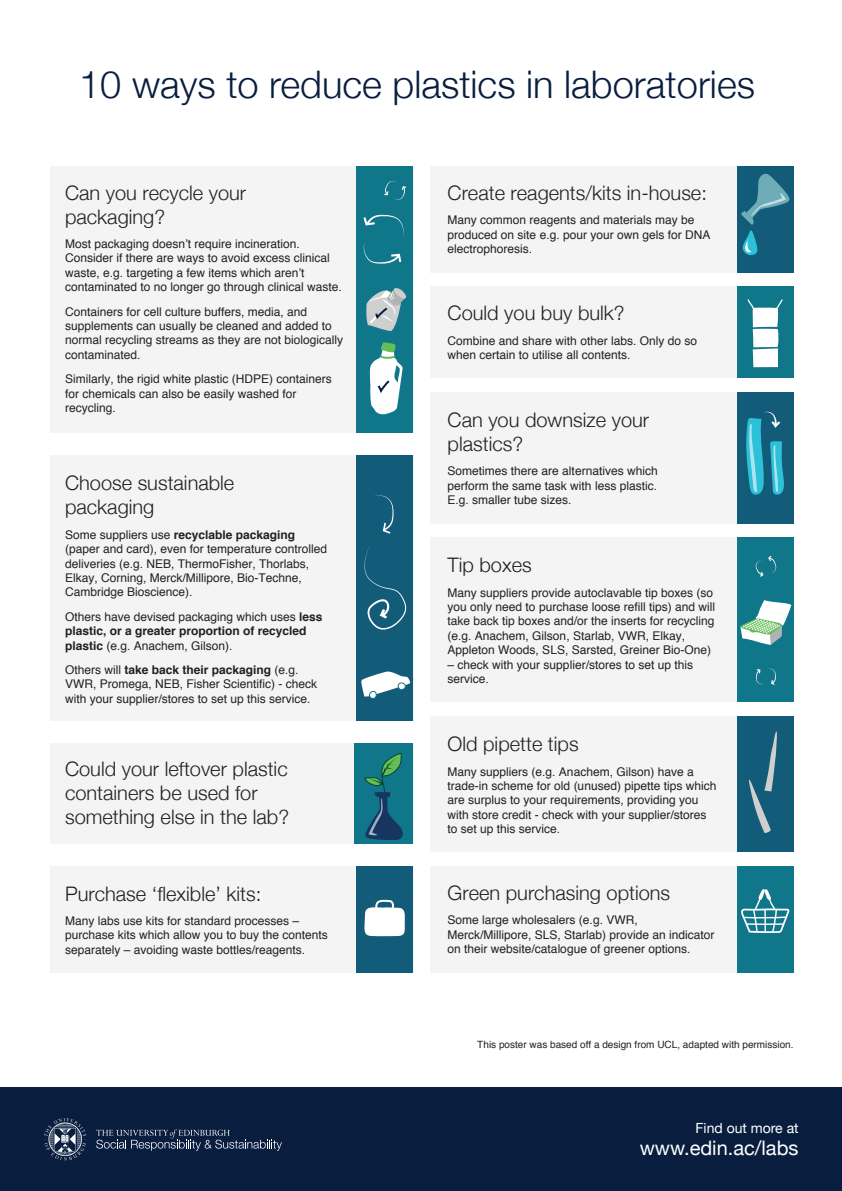
<style>
.page{position:relative;width:842px;height:1191px;background:#fff}
.page>*{position:absolute;margin:0;border:0;box-sizing:border-box;transform-origin:0 0}
.t1{font:300 38px "Helvetica Neue";color:#091e3f}
.t2{font:300 20px/24px "Helvetica Neue";color:#231f20}
.t3{font:20px "Helvetica Neue";color:#fff}
.t4{font:14px "Helvetica Neue";color:#fff}
.t5{font:12px/14.4px "Helvetica";color:#231f20}
.t6{font:10px "Helvetica";color:#231f20}
.s1{font-weight:700}
</style>
<div class="page">
<div style="left:431px;top:866px;width:363px;height:107px;background:#f4f4f4"></div>
<div style="left:50px;top:455px;width:363px;height:266px;background:#f4f4f4"></div>
<div style="left:50px;top:866px;width:363px;height:107px;background:#f4f4f4"></div>
<div style="left:50px;top:166px;width:363px;height:266px;background:#f4f4f4"></div>
<div style="left:431px;top:166px;width:363px;height:106px;background:#f4f4f4"></div>
<div style="left:431px;top:392px;width:363px;height:131px;background:#f4f4f4"></div>
<div style="left:431px;top:716px;width:363px;height:136px;background:#f4f4f4"></div>
<div style="left:431px;top:537px;width:363px;height:165px;background:#f4f4f4"></div>
<div style="left:356px;top:455px;width:57px;height:266px;background:#125c79"></div>
<svg style="left:361px;top:671px;width:50px;height:28px"></svg>
<svg style="left:364px;top:544px;width:42px;height:85px"></svg>
<svg style="left:375px;top:495px;width:19px;height:39px"></svg>
<div style="left:356px;top:166px;width:57px;height:266px;background:#10768a"></div>
<svg style="left:363px;top:214px;width:41px;height:50px"></svg>
<svg style="left:384px;top:181px;width:22px;height:18px"></svg>
<svg style="left:366px;top:288px;width:40px;height:43px"></svg>
<svg style="left:370px;top:342px;width:33px;height:72px"></svg>
<div style="left:50px;top:744px;width:363px;height:100px;background:#f4f4f4"></div>
<div style="left:355px;top:744px;width:58px;height:100px;background:#10768a"></div>
<svg style="left:364px;top:753px;width:39px;height:87px"></svg>
<div style="left:356px;top:866px;width:57px;height:107px;background:#125c79"></div>
<svg style="left:364px;top:899px;width:41px;height:37px"></svg>
<div style="left:737px;top:166px;width:57px;height:106px;background:#125c79"></div>
<svg style="left:741px;top:173px;width:49px;height:82px"></svg>
<div style="left:431px;top:287px;width:363px;height:91px;background:#f4f4f4"></div>
<div style="left:737px;top:287px;width:57px;height:91px;background:#10768a"></div>
<svg style="left:747px;top:299px;width:36px;height:68px"></svg>
<div style="left:737px;top:866px;width:57px;height:107px;background:#10768a"></div>
<svg style="left:741px;top:889px;width:49px;height:45px"></svg>
<div style="left:737px;top:392px;width:57px;height:131px;background:#125c79"></div>
<svg style="left:746px;top:411px;width:38px;height:84px"></svg>
<div style="left:737px;top:716px;width:57px;height:136px;background:#125c79"></div>
<svg style="left:748px;top:731px;width:29px;height:102px"></svg>
<div style="left:737px;top:537px;width:57px;height:165px;background:#10768a"></div>
<svg style="left:740px;top:600px;width:51px;height:45px"></svg>
<svg style="left:756px;top:555px;width:20px;height:22px"></svg>
<svg style="left:756px;top:668px;width:20px;height:17px"></svg>
<div style="left:0;top:1087px;width:842px;height:104px;background:#091e3f"></div>
<svg style="left:44px;top:1118px;width:42px;height:42px"></svg>
<svg style="left:96px;top:1129px;width:186px;height:21px"></svg>
<h1 class="t1" style="left:79px;top:54px;width:677px">10 ways to reduce plastics in laboratories</h1>
<h2 class="t2" style="left:65px;top:179px;width:183px">Can you recycle your packaging?</h2>
<p class="t5" style="left:65px;top:237px;width:236px">Most packaging doesn’t require incineration.</p>
<p class="t5" style="left:65px;top:251px;width:266px">Consider if there are ways to avoid excess clinical</p>
<p class="t5" style="left:65px;top:266px;width:241px">waste, e.g. targeting a few items which aren’t</p>
<p class="t5" style="left:65px;top:280px;width:278px">contaminated to no longer go through clinical waste.</p>
<p class="t5" style="left:65px;top:304px;width:280px">Containers for cell culture buffers, media, and supplements can usually be cleaned and added to normal recycling streams as they are not biologically contaminated.</p>
<p class="t5" style="left:65px;top:372px;width:268px">Similarly, the rigid white plastic (HDPE) containers for chemicals can also be easily washed for recycling.</p>
<h2 class="t2" style="left:65px;top:470px;width:171px">Choose sustainable packaging</h2>
<p class="t5" style="left:65px;top:528px;width:264px">Some suppliers use <span class="s1">recyclable packaging </span>(paper and card), even for temperature controlled deliveries (e.g. NEB, ThermoFisher, Thorlabs, Elkay, Corning, Merck/Millipore, Bio-Techne, Cambridge Bioscience).</p>
<p class="t5" style="left:65px;top:610px;width:259px">Others have devised packaging which uses <span class="s1">less plastic, or a greater proportion of recycled plastic</span> (e.g. Anachem, Gilson).</p>
<p class="t5" style="left:65px;top:663px;width:254px">Others will <span class="s1">take back their packaging</span> (e.g.<br>VWR, Promega, NEB, Fisher Scientific) - check with your supplier/stores to set up this service.</p>
<p class="t2" style="left:65px;top:755px;width:226px">Could your leftover plastic containers be used for something else in the lab?</p>
<h2 class="t2" style="left:65px;top:880px;width:198px">Purchase ‘flexible’ kits:</h2>
<p class="t5" style="left:65px;top:914px;width:264px">Many labs use kits for standard processes – purchase kits which allow you to buy the contents separately – avoiding waste bottles/reagents.</p>
<h2 class="t2" style="left:448px;top:179px;width:261px">Create reagents/kits in-house:</h2>
<p class="t5" style="left:448px;top:213px;width:264px">Many common reagents and materials may be produced on site e.g. pour your own gels for DNA electrophoresis.</p>
<p class="t2" style="left:448px;top:300px;width:179px">Could you buy bulk?</p>
<p class="t5" style="left:448px;top:333px;width:251px">Combine and share with other labs. Only do so when certain to utilise all contents.</p>
<h2 class="t2" style="left:448px;top:406px;width:203px">Can you downsize your plastics?</h2>
<p class="t5" style="left:448px;top:464px;width:212px">Sometimes there are alternatives which perform the same task with less plastic.</p>
<p class="t5" style="left:448px;top:493px;width:126px">E.g. smaller tube sizes.</p>
<h2 class="t2" style="left:448px;top:551px;width:86px">Tip boxes</h2>
<p class="t5" style="left:448px;top:585px;width:269px">Many suppliers provide autoclavable tip boxes (so you only need to purchase loose refill tips) and will take back tip boxes and/or the inserts for recycling</p>
<p class="t5" style="left:448px;top:629px;width:265px">(e.g. Anachem, Gilson, Starlab, VWR, Elkay,<br>Appleton Woods, SLS, Sarsted, Greiner Bio-One)</p>
<p class="t5" style="left:448px;top:657px;width:247px">– check with your supplier/stores to set up this service.</p>
<h2 class="t2" style="left:448px;top:730px;width:133px">Old pipette tips</h2>
<p class="t5" style="left:448px;top:764px;width:270px">Many suppliers (e.g. Anachem, Gilson) have a trade-in scheme for old (unused) pipette tips which</p>
<p class="t5" style="left:448px;top:793px;width:252px">are surplus to your requirements, providing you</p>
<p class="t5" style="left:448px;top:807px;width:260px">with store credit - check with your supplier/stores to set up this service.</p>
<h2 class="t2" style="left:448px;top:879px;width:224px">Green purchasing options</h2>
<p class="t5" style="left:448px;top:913px;width:268px">Some large wholesalers (e.g. VWR,<br>Merck/Millipore, SLS, Starlab) provide an indicator on their website/catalogue of greener options.</p>
<p class="t6" style="left:477px;top:1036px;width:318px">This poster was based off a design from UCL, adapted with permission.</p>
<p class="t4" style="left:696px;top:1118px;width:104px">Find out more at</p>
<p class="t3" style="left:640px;top:1133px;width:160px">www.edin.ac/labs</p>
</div>
